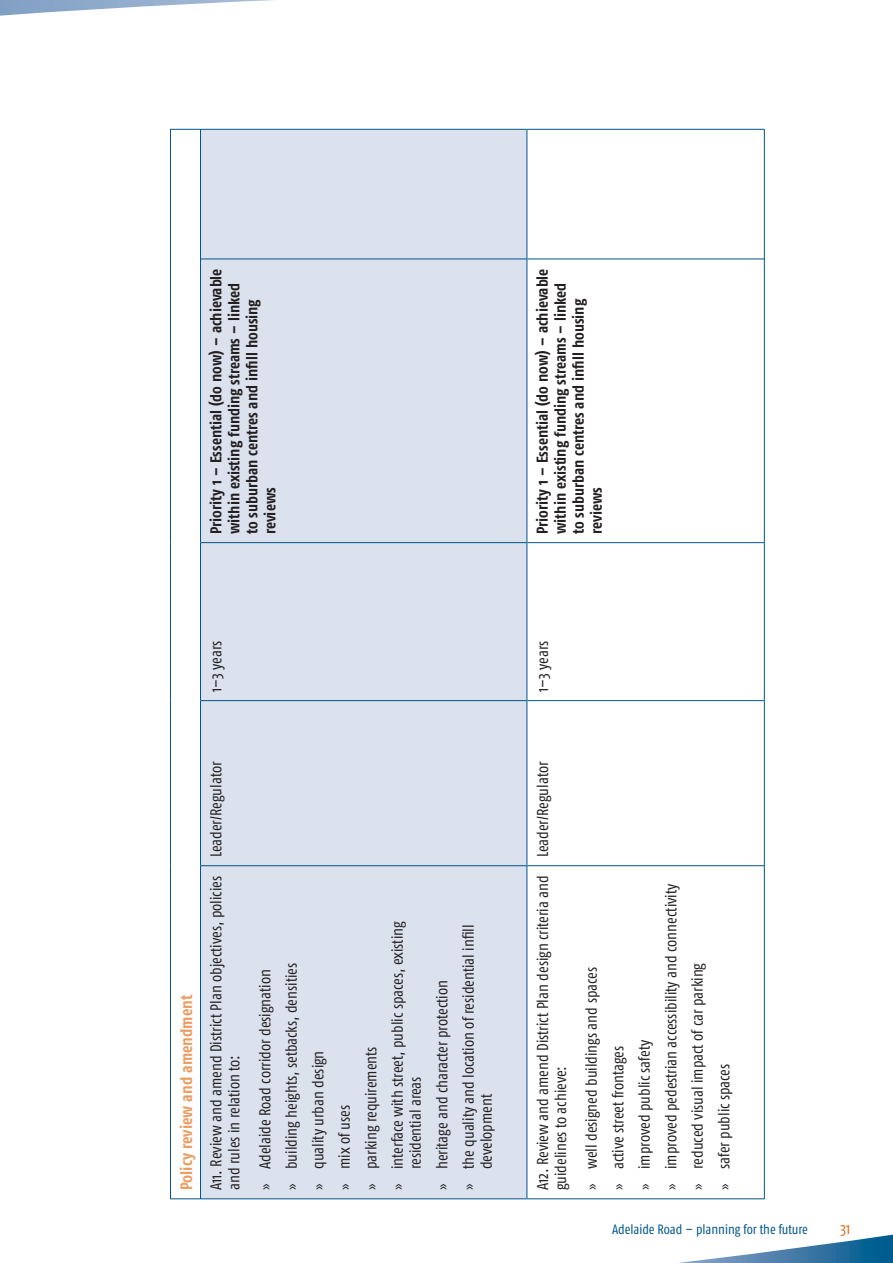
<style>
.page{position:relative;width:893px;height:1263px;background:#fff}
.page>*{position:absolute;margin:0;border:0;box-sizing:border-box;transform-origin:0 0}
.t1{font:16.5px "Fago Co Bold Lf";color:#eb9c62}
.t2{font:15.75px/18px "Fago Co";color:#231f20}
.t3{font:700 15.75px/18px "Fago Co";letter-spacing:-.005em;color:#231f20}
.t4{font:15.75px "Myriad Pro";color:#231f20}
.t5{font:15.75px "Fago Co";color:#e1701d}
.t6{font:13.5px "Fago Co";letter-spacing:-.005em;color:#005589}
</style>
<div class="page">
<svg style="left:170px;top:1199px;width:723px;height:64px"></svg>
<svg style="left:0;top:0;width:765px;height:129px"></svg>
<div style="left:201px;top:130px;width:326px;height:1068px;background:#dbe2ee"></div>
<svg style="left:528px;top:130px;width:236px;height:1068px"></svg>
<hr style="left:170px;top:866px;width:1px;height:333px;background:#005589">
<svg style="left:171px;top:1198px;width:29px;height:1px"></svg>
<hr style="left:170px;top:701px;width:1px;height:165px;background:#005589">
<hr style="left:170px;top:543px;width:1px;height:158px;background:#005589">
<hr style="left:170px;top:259px;width:1px;height:284px;background:#005589">
<hr style="left:170px;top:129px;width:1px;height:130px;background:#005589">
<svg style="left:171px;top:129px;width:29px;height:1px"></svg>
<hr style="left:200px;top:866px;width:1px;height:333px;background:#005589">
<hr style="left:201px;top:1198px;width:326px;height:1px;background:#005589">
<hr style="left:200px;top:701px;width:1px;height:165px;background:#005589">
<hr style="left:201px;top:865px;width:326px;height:1px;background:#005589">
<hr style="left:200px;top:543px;width:1px;height:158px;background:#005589">
<hr style="left:201px;top:700px;width:326px;height:1px;background:#005589">
<hr style="left:200px;top:259px;width:1px;height:284px;background:#005589">
<hr style="left:201px;top:542px;width:326px;height:1px;background:#005589">
<hr style="left:200px;top:129px;width:1px;height:130px;background:#005589">
<hr style="left:201px;top:259px;width:326px;height:1px;background:#005589">
<hr style="left:201px;top:129px;width:326px;height:1px;background:#005589">
<hr style="left:527px;top:866px;width:1px;height:333px;background:#005589">
<hr style="left:527px;top:1198px;width:237px;height:1px;background:#005589">
<hr style="left:527px;top:701px;width:1px;height:165px;background:#005589">
<hr style="left:527px;top:865px;width:237px;height:1px;background:#005589">
<hr style="left:527px;top:543px;width:1px;height:158px;background:#005589">
<hr style="left:527px;top:700px;width:237px;height:1px;background:#005589">
<hr style="left:527px;top:259px;width:1px;height:284px;background:#005589">
<hr style="left:527px;top:542px;width:237px;height:1px;background:#005589">
<hr style="left:527px;top:129px;width:1px;height:130px;background:#005589">
<hr style="left:527px;top:259px;width:237px;height:1px;background:#005589">
<hr style="left:527px;top:129px;width:237px;height:1px;background:#005589">
<hr style="left:764px;top:866px;width:1px;height:333px;background:#005589">
<hr style="left:764px;top:701px;width:1px;height:165px;background:#005589">
<hr style="left:764px;top:543px;width:1px;height:158px;background:#005589">
<hr style="left:764px;top:259px;width:1px;height:284px;background:#005589">
<hr style="left:764px;top:129px;width:1px;height:130px;background:#005589">
<p class="t3" style="left:207px;top:534px;width:267px;rotate:-90deg">Priority 1 – Essential (do now) – achievable within existing funding streams – linked to suburban centres and infill housing reviews</p>
<p class="t3" style="left:533px;top:534px;width:267px;rotate:-90deg">Priority 1 – Essential (do now) – achievable within existing funding streams – linked to suburban centres and infill housing reviews</p>
<p class="t2" style="left:207px;top:692px;width:53px;rotate:-90deg">1–3 years</p>
<p class="t1" style="left:177px;top:1190px;width:197px;rotate:-90deg">Policy review and amendment</p>
<p class="t2" style="left:207px;top:857px;width:97px;rotate:-90deg">Leader/Regulator</p>
<p class="t2" style="left:207px;top:1190px;width:316px;rotate:-90deg">A11. Review and amend District Plan objectives, policies and rules in relation to:</p>
<p class="t2" style="left:256px;top:1169px;width:201px;rotate:-90deg">Adelaide Road corridor designation</p>
<p class="t4" style="left:255px;top:1190px;width:8px;rotate:-90deg">»</p>
<p class="t2" style="left:282px;top:1169px;width:207px;rotate:-90deg">building heights, setbacks, densities</p>
<p class="t4" style="left:282px;top:1190px;width:8px;rotate:-90deg">»</p>
<p class="t2" style="left:309px;top:1169px;width:120px;rotate:-90deg">quality urban design</p>
<p class="t4" style="left:308px;top:1190px;width:8px;rotate:-90deg">»</p>
<p class="t2" style="left:335px;top:1169px;width:65px;rotate:-90deg">mix of uses</p>
<p class="t4" style="left:335px;top:1190px;width:8px;rotate:-90deg">»</p>
<p class="t2" style="left:362px;top:1169px;width:124px;rotate:-90deg">parking requirements</p>
<p class="t4" style="left:361px;top:1190px;width:8px;rotate:-90deg">»</p>
<p class="t2" style="left:388px;top:1169px;width:249px;rotate:-90deg">interface with street, public spaces, existing</p>
<p class="t4" style="left:388px;top:1190px;width:8px;rotate:-90deg">»</p>
<p class="t2" style="left:402px;top:1169px;width:191px;line-height:26.5px;rotate:-90deg">residential areas<br>heritage and character protection</p>
<p class="t4" style="left:432px;top:1190px;width:8px;rotate:-90deg">»</p>
<p class="t2" style="left:459px;top:1169px;width:246px;rotate:-90deg">the quality and location of residential infill</p>
<p class="t4" style="left:459px;top:1190px;width:8px;rotate:-90deg">»</p>
<p class="t2" style="left:477px;top:1169px;width:77px;rotate:-90deg">development</p>
<p class="t2" style="left:533px;top:692px;width:53px;rotate:-90deg">1–3 years</p>
<p class="t2" style="left:533px;top:857px;width:97px;rotate:-90deg">Leader/Regulator</p>
<p class="t2" style="left:533px;top:1190px;width:316px;rotate:-90deg">A12. Review and amend District Plan design criteria and guidelines to achieve:</p>
<p class="t2" style="left:582px;top:1169px;width:203px;rotate:-90deg">well designed buildings and spaces</p>
<p class="t4" style="left:582px;top:1190px;width:8px;rotate:-90deg">»</p>
<p class="t2" style="left:609px;top:1169px;width:125px;rotate:-90deg">active street frontages</p>
<p class="t4" style="left:608px;top:1190px;width:8px;rotate:-90deg">»</p>
<p class="t2" style="left:635px;top:1169px;width:131px;rotate:-90deg">improved public safety</p>
<p class="t4" style="left:635px;top:1190px;width:8px;rotate:-90deg">»</p>
<p class="t2" style="left:662px;top:1169px;width:287px;rotate:-90deg">improved pedestrian accessibility and connectivity</p>
<p class="t4" style="left:661px;top:1190px;width:8px;rotate:-90deg">»</p>
<p class="t2" style="left:688px;top:1169px;width:208px;rotate:-90deg">reduced visual impact of car parking</p>
<p class="t4" style="left:688px;top:1190px;width:8px;rotate:-90deg">»</p>
<p class="t2" style="left:715px;top:1169px;width:107px;rotate:-90deg">safer public spaces</p>
<p class="t4" style="left:714px;top:1190px;width:8px;rotate:-90deg">»</p>
<p class="t6" style="left:612px;top:1221px;width:197px">Adelaide Road – planning for the future</p>
<p class="t5" style="left:840px;top:1219px;width:12px">31</p>
</div>
